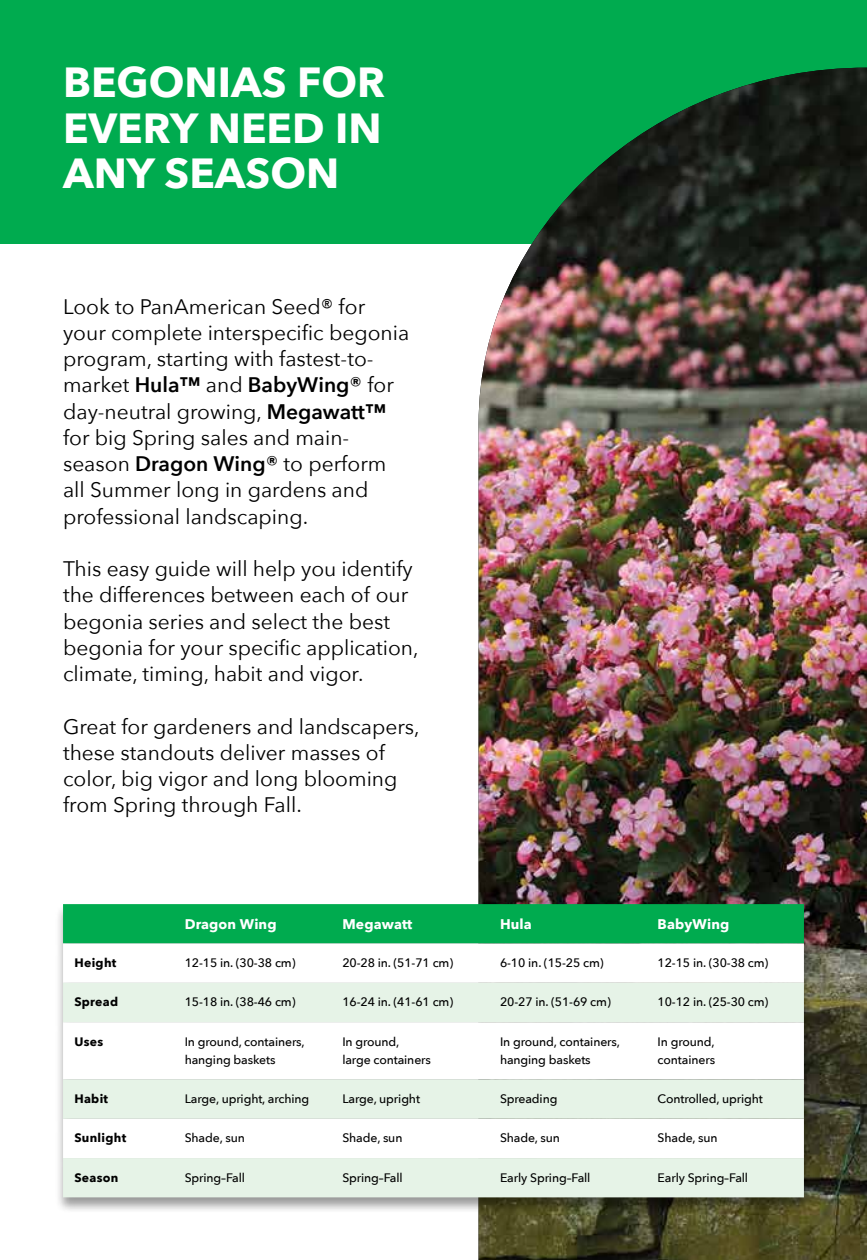
<style>
.page{position:relative;width:867px;height:1260px;background:#fff}
.page>*{position:absolute;margin:0;border:0;box-sizing:border-box;transform-origin:0 0}
.t1{font:700 42px/45.5px "Avenir Next";color:#fff;text-align:justify}
.t2{font:21px/26.2px "Avenir Next";color:#000}
.t3{font:700 14px "Avenir Next";letter-spacing:.01em;color:#fff}
.t4{font:500 12.25px/17.8px "Avenir Next";letter-spacing:-.01em;color:#000}
.t5{font:700 12.25px "Avenir Next";letter-spacing:.025em;color:#000}
.s1{font-weight:600}
</style>
<div class="page">
<div style="left:0;top:0;width:866px;height:243px;background:#00ab4f"></div>
<img style="left:478px;top:68px;width:388px;height:1192px">
<div style="left:55px;top:903px;width:759px;height:311px;background:#000;opacity:.4"></div>
<div style="left:63px;top:904px;width:740px;height:39px;background:#00ab4f"></div>
<svg style="left:63px;top:943px;width:740px;height:40px"></svg>
<svg style="left:63px;top:983px;width:740px;height:214px;fill:#e6f3e7"></svg>
<h1 class="t1" style="left:63px;top:59px;width:323px">BEGONIAS FOR EVERY NEED IN ANY SEASON</h1>
<p class="t2" style="left:63px;top:292px;width:347px">Look to PanAmerican Seed® for your complete interspecific begonia program, starting with fastest-to&shy;market <span class="s1">Hula™</span> and <span class="s1">BabyWing®</span> for day-neutral growing, <span class="s1">Megawatt™ </span>for big Spring sales and main&shy;season <span class="s1">Dragon Wing®</span> to perform all Summer long in gardens and professional landscaping.</p>
<p class="t2" style="left:63px;top:555px;width:357px">This easy guide will help you identify the differences between each of our begonia series and select the best begonia for your specific application, climate, timing, habit and vigor.</p>
<p class="t2" style="left:63px;top:712px;width:358px">Great for gardeners and landscapers, these standouts deliver masses of color, big vigor and long blooming from Spring through Fall.</p>
<p class="t3" style="left:185px;top:912px;width:93px">Dragon Wing</p>
<p class="t3" style="left:342px;top:912px;width:71px">Megawatt</p>
<p class="t3" style="left:500px;top:912px;width:33px">Hula</p>
<p class="t3" style="left:657px;top:912px;width:73px">BabyWing</p>
<p class="t5" style="left:74px;top:952px;width:43px">Height</p>
<p class="t4" style="left:185px;top:953px;width:112px">12-15 in. (30-38 cm)</p>
<p class="t4" style="left:342px;top:953px;width:112px">20-28 in. (51-71 cm)</p>
<p class="t4" style="left:500px;top:953px;width:105px">6-10 in. (15-25 cm)</p>
<p class="t4" style="left:657px;top:953px;width:112px">12-15 in. (30-38 cm)</p>
<p class="t5" style="left:74px;top:992px;width:45px">Spread</p>
<p class="t4" style="left:185px;top:993px;width:112px">15-18 in. (38-46 cm)</p>
<p class="t4" style="left:342px;top:993px;width:112px">16-24 in. (41-61 cm)</p>
<p class="t4" style="left:500px;top:993px;width:112px">20-27 in. (51-69 cm)</p>
<p class="t4" style="left:657px;top:993px;width:112px">10-12 in. (25-30 cm)</p>
<p class="t5" style="left:74px;top:1031px;width:30px">Uses</p>
<p class="t4" style="left:185px;top:1032px;width:121px">In ground, containers, hanging baskets</p>
<p class="t4" style="left:342px;top:1032px;width:90px">In ground,<br>large containers</p>
<p class="t4" style="left:500px;top:1032px;width:121px">In ground, containers, hanging baskets</p>
<p class="t4" style="left:657px;top:1032px;width:59px">In ground, containers</p>
<p class="t5" style="left:74px;top:1088px;width:35px">Habit</p>
<p class="t4" style="left:185px;top:1089px;width:126px">Large, upright, arching</p>
<p class="t4" style="left:342px;top:1089px;width:79px">Large, upright</p>
<p class="t4" style="left:500px;top:1089px;width:59px">Spreading</p>
<p class="t4" style="left:657px;top:1089px;width:107px">Controlled, upright</p>
<p class="t5" style="left:74px;top:1127px;width:53px">Sunlight</p>
<p class="t4" style="left:185px;top:1129px;width:62px">Shade, sun</p>
<p class="t4" style="left:342px;top:1129px;width:62px">Shade, sun</p>
<p class="t4" style="left:500px;top:1129px;width:62px">Shade, sun</p>
<p class="t4" style="left:657px;top:1129px;width:62px">Shade, sun</p>
<p class="t5" style="left:74px;top:1167px;width:46px">Season</p>
<p class="t4" style="left:185px;top:1168px;width:62px">Spring–Fall</p>
<p class="t4" style="left:342px;top:1168px;width:62px">Spring–Fall</p>
<p class="t4" style="left:500px;top:1168px;width:92px">Early Spring–Fall</p>
<p class="t4" style="left:657px;top:1168px;width:92px">Early Spring–Fall</p>
</div>
